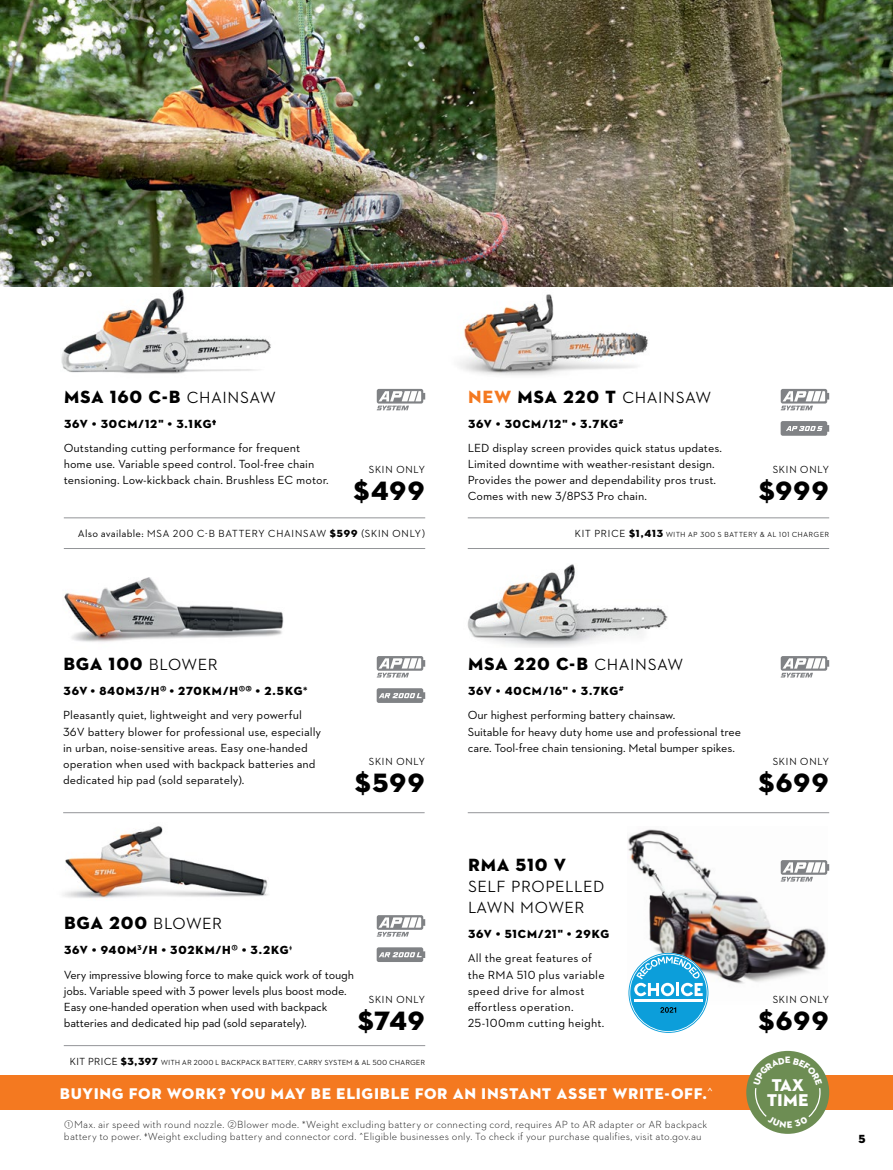
<style>
.page{position:relative;width:893px;height:1170px;background:#fff}
.page>*{position:absolute;margin:0;border:0;box-sizing:border-box;transform-origin:0 0}
.t1{font:27px "STIHL Contraface Display Titling";letter-spacing:-.01em;color:#000}
.t2{font:18px "STIHL Contraface Display Titling";color:#000}
.t3{font:17.4px/15.3px "STIHL Contraface Display Titling";letter-spacing:-.045em;color:#fff}
.t4{font:500 16.5px/21px "STIHL Contraface Display";letter-spacing:-.015em;color:#000}
.t5{font:15.75px "STIHL Contraface Display Titling";letter-spacing:-.005em;color:#fff}
.t6{font:12px/16px "STIHL Contraface Text";color:#000}
.t7{font:12px "STIHL Contraface Display Titling";letter-spacing:.015em;color:#000}
.t8{font:300 10.5px/11.6px "STIHL Contraface Text";letter-spacing:.015em;color:#000}
.t9{font:500 10.5px "STIHL Contraface Display";letter-spacing:.02em;color:#000}
.t10{font:500 7.5px "STIHL Contraface Display";letter-spacing:-.01em;color:#000}
.t11{font:500 7.5px "STIHL Contraface Display";letter-spacing:.015em;color:#000}
.s1{font-family:"STIHL Contraface Display";font-weight:500;font-size:16.5px}
.s2{font-family:"STIHL Contraface Text";font-weight:400}
.s3{font-family:"STIHL Contraface Display Titling";font-weight:400}
.s4{font-family:"STIHL Contraface Display Titling";font-weight:400;font-size:18px;color:#f47920}
.s5{font-family:"STIHL Contraface Display Titling";font-weight:400;font-size:18px}
.s6{font-size:10.5px}
.s7{font-family:"STIHL Contraface Display Titling";font-weight:400;font-size:10.5px}
.s8{font-family:"STIHL Contraface Text Demi"}
.s9{font-family:"STIHL Contraface Display";font-weight:500}
.s10{font-family:"STIHL Contraface Display";font-weight:500;font-size:13.5px}
</style>
<div class="page">
<img style="left:63px;top:813px;width:215px;height:85px">
<hr style="left:64px;top:1045px;width:361px;height:1px;background:#939598">
<svg style="left:377px;top:915px;width:48px;height:21px"></svg>
<svg style="left:377px;top:947px;width:48px;height:14px"></svg>
<img style="left:63px;top:548px;width:221px;height:94px">
<hr style="left:63px;top:812px;width:362px;height:1px;background:#939598">
<svg style="left:377px;top:656px;width:48px;height:21px"></svg>
<svg style="left:377px;top:688px;width:48px;height:15px"></svg>
<img style="left:628px;top:829px;width:198px;height:170px">
<svg style="left:781px;top:860px;width:48px;height:21px"></svg>
<svg style="left:628px;top:952px;width:80px;height:80px"></svg>
<hr style="left:634px;top:998px;width:69px;height:3px;background:#fff">
<hr style="left:468px;top:812px;width:361px;height:1px;background:#939598">
<svg style="left:781px;top:656px;width:48px;height:21px"></svg>
<img style="left:467px;top:564px;width:201px;height:83px">
<img style="left:0;top:0;width:893px;height:286px">
<div style="left:0;top:1075px;width:893px;height:34px;background:#f47920"></div>
<div style="left:746px;top:1050px;width:83px;height:83px;background:#6d8d53;border-radius:50%"></div>
<hr style="left:468px;top:517px;width:361px;height:1px;background:#939598">
<hr style="left:468px;top:548px;width:361px;height:1px;background:#939598">
<svg style="left:781px;top:389px;width:48px;height:21px"></svg>
<img style="left:433px;top:253px;width:227px;height:122px">
<svg style="left:781px;top:421px;width:48px;height:14px"></svg>
<img style="left:49px;top:277px;width:249px;height:97px">
<hr style="left:64px;top:548px;width:361px;height:1px;background:#939598">
<hr style="left:64px;top:517px;width:361px;height:1px;background:#939598">
<svg style="left:377px;top:389px;width:48px;height:21px"></svg>
<svg style="left:753px;top:1056px;width:69px;height:71px"></svg>
<h2 class="t2" style="left:64px;top:385px;width:214px">MSA 160 C-B <span class="s1">CHAINSAW</span></h2>
<p class="t7" style="left:64px;top:416px;width:155px">36V ⚫ 30CM/12" ⚫ 3.1KG†</p>
<p class="t6" style="left:64px;top:440px;width:266px">Outstanding cutting performance for frequent home use. Variable speed control. Tool-free chain tensioning. Low-kickback chain. Brushless EC motor.</p>
<p class="t9" style="left:368px;top:464px;width:58px">SKIN ONLY</p>
<h1 class="t1" style="left:353px;top:474px;width:74px">$499</h1>
<p class="t9" style="left:78px;top:528px;width:349px"><span class="s2">Also available:</span> MSA 200 C-B BATTERY CHAINSAW <span class="s3">$599</span> (SKIN ONLY)</p>
<h3 class="t4" style="left:468px;top:387px;width:245px"><span class="s4">NEW</span> <span class="s5">MSA 220 T</span> CHAINSAW</h3>
<p class="t7" style="left:468px;top:416px;width:157px">36V ⚫ 30CM/12" ⚫ 3.7KG<sup>#</sup></p>
<p class="t6" style="left:468px;top:440px;width:256px">LED display screen provides quick status updates.<br>Limited downtime with weather-resistant design.<br>Provides the power and dependability pros trust.<br>Comes with new 3/8PS3 Pro chain.</p>
<p class="t9" style="left:772px;top:464px;width:58px">SKIN ONLY</p>
<h1 class="t1" style="left:758px;top:474px;width:73px">$999</h1>
<p class="t11" style="left:575px;top:530px;width:256px"><span class="s6">KIT PRICE</span> <span class="s7">$1,413</span> WITH AP 300 S BATTERY &amp; AL 101 CHARGER</p>
<h2 class="t2" style="left:63px;top:652px;width:156px">BGA 100 <span class="s1">BLOWER</span></h2>
<p class="t7" style="left:63px;top:683px;width:246px">36V ⚫ 840M3/H<sup>②</sup> ⚫ 270KM/H<sup>①②</sup> ⚫ 2.5KG<span class="s8">*</span></p>
<p class="t6" style="left:63px;top:707px;width:260px">Pleasantly quiet, lightweight and very powerful 36V battery blower for professional use, especially in urban, noise-sensitive areas. Easy one-handed operation when used with backpack batteries and dedicated hip pad (sold separately).</p>
<p class="t9" style="left:368px;top:755px;width:58px">SKIN ONLY</p>
<h1 class="t1" style="left:354px;top:766px;width:72px">$599</h1>
<h2 class="t2" style="left:64px;top:911px;width:160px">BGA 200 <span class="s1">BLOWER</span></h2>
<p class="t7" style="left:64px;top:942px;width:231px">36V ⚫ 940M<sup>3</sup>/H ⚫ 302KM/H<sup>①</sup> ⚫ 3.2KG<span class="s9">‡</span></p>
<p class="t6" style="left:64px;top:966px;width:292px">Very impressive blowing force to make quick work of tough jobs. Variable speed with 3 power levels plus boost mode.<br>Easy one-handed operation when used with backpack batteries and dedicated hip pad (sold separately).</p>
<p class="t9" style="left:368px;top:993px;width:58px">SKIN ONLY</p>
<h1 class="t1" style="left:357px;top:1003px;width:70px">$749</h1>
<p class="t10" style="left:69px;top:1058px;width:357px"><span class="s6">KIT PRICE</span> <span class="s7">$3,397</span> WITH AR 2000 L BACKPACK BATTERY, CARRY SYSTEM &amp; AL 500 CHARGER</p>
<h2 class="t2" style="left:468px;top:652px;width:217px">MSA 220 C-B <span class="s1">CHAINSAW</span></h2>
<p class="t7" style="left:468px;top:683px;width:157px">36V ⚫ 40CM/16" ⚫ 3.7KG<sup>#</sup></p>
<p class="t6" style="left:468px;top:707px;width:275px">Our highest performing battery chainsaw.<br>Suitable for heavy duty home use and professional tree care. Tool-free chain tensioning. Metal bumper spikes.</p>
<p class="t9" style="left:772px;top:755px;width:58px">SKIN ONLY</p>
<h1 class="t1" style="left:758px;top:766px;width:73px">$699</h1>
<h2 class="t2" style="left:468px;top:853px;width:100px">RMA 510 V</h2>
<h3 class="t4" style="left:468px;top:876px;width:138px">SELF PROPELLED<br>LAWN MOWER</h3>
<p class="t7" style="left:468px;top:926px;width:143px">36V ⚫ 51CM/21" ⚫ 29KG</p>
<p class="t6" style="left:468px;top:950px;width:138px">All the great features of the RMA 510 plus variable speed drive for almost effortless operation.<br>25-100mm cutting height.</p>
<p class="t9" style="left:772px;top:993px;width:58px">SKIN ONLY</p>
<h1 class="t1" style="left:758px;top:1003px;width:73px">$699</h1>
<h3 class="t5" style="left:60px;top:1083px;width:655px">BUYING FOR WORK? YOU MAY BE ELIGIBLE FOR AN INSTANT ASSET WRITE-OFF.<span class="s10">^</span></h3>
<h3 class="t3" style="left:766px;top:1077px;width:44px">TAX<br>TIME</h3>
<p class="t8" style="left:64px;top:1118px;width:645px">①Max. air speed with round nozzle. ②Blower mode. *Weight excluding battery or connecting cord, requires AP to AR adapter or AR backpack battery to power. ‡Weight excluding battery and connector cord. ^Eligible businesses only. To check if your purchase qualifies, visit ato.gov.au</p>
<p class="t7" style="left:858px;top:1130px;width:9px">5</p>
</div>
